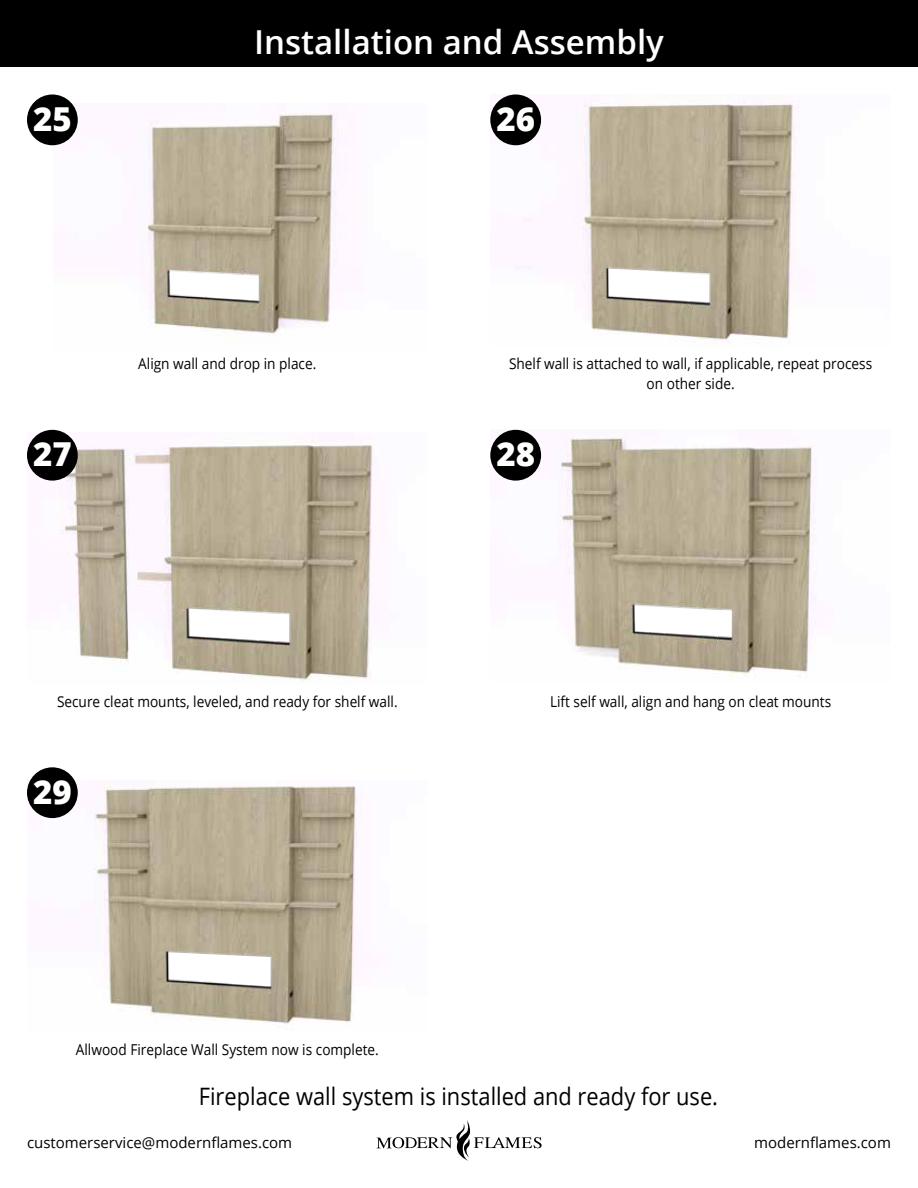
<style>
.page{position:relative;width:918px;height:1188px;background:#fff}
.page>*{position:absolute;margin:0;border:0;box-sizing:border-box;transform-origin:0 0}
.t1{font:600 33px "Open Sans";color:#fff}
.t2{font:800 33px "Open Sans";color:#fff}
.t3{font:24px "Open Sans";color:#000;scale:.91 1}
.t4{font:15px/19.5px "Open Sans";color:#000;text-align:center;scale:.91 1}
.t5{font:15px "Open Sans";color:#000}
</style>
<div class="page">
<svg style="left:376px;top:1120px;width:166px;height:41px"></svg>
<div style="left:0;top:0;width:918px;height:66px;background:#000"></div>
<img style="left:490px;top:94px;width:309px;height:250px">
<img style="left:27px;top:432px;width:345px;height:250px">
<img style="left:53px;top:103px;width:286px;height:233px">
<img style="left:27px;top:783px;width:335px;height:246px">
<img style="left:491px;top:430px;width:325px;height:244px">
<div style="left:27px;top:95px;width:51px;height:50px;background:#000;border-radius:50%"></div>
<div style="left:490px;top:95px;width:51px;height:50px;background:#000;border-radius:50%"></div>
<div style="left:27px;top:430px;width:51px;height:51px;background:#000;border-radius:50%"></div>
<div style="left:490px;top:430px;width:51px;height:51px;background:#000;border-radius:50%"></div>
<div style="left:27px;top:767px;width:51px;height:51px;background:#000;border-radius:50%"></div>
<h1 class="t1" style="left:254px;top:20px;width:411px">Installation and Assembly</h1>
<h1 class="t2" style="left:33px;top:94px;width:40px">25</h1>
<h1 class="t2" style="left:496px;top:94px;width:40px">26</h1>
<p class="t4" style="left:138px;top:353px;width:197px">Align wall and drop in place.</p>
<p class="t4" style="left:509px;top:354px;width:401px">Shelf wall is attached to wall, if applicable, repeat process on other side.</p>
<h1 class="t2" style="left:33px;top:429px;width:40px">27</h1>
<h1 class="t2" style="left:496px;top:429px;width:40px">28</h1>
<p class="t4" style="left:57px;top:691px;width:376px">Secure cleat mounts, leveled, and ready for shelf wall.</p>
<p class="t4" style="left:550px;top:692px;width:311px">Lift self wall, align and hang on cleat mounts</p>
<h1 class="t2" style="left:33px;top:767px;width:40px">29</h1>
<p class="t4" style="left:76px;top:1040px;width:335px">Allwood Fireplace Wall System now is complete.</p>
<h2 class="t3" style="left:199px;top:1080px;width:572px">Fireplace wall system is installed and ready for use.</h2>
<p class="t5" style="left:27px;top:1132px;width:267px">customerservice@modernflames.com</p>
<p class="t5" style="left:754px;top:1132px;width:138px">modernflames.com</p>
</div>
